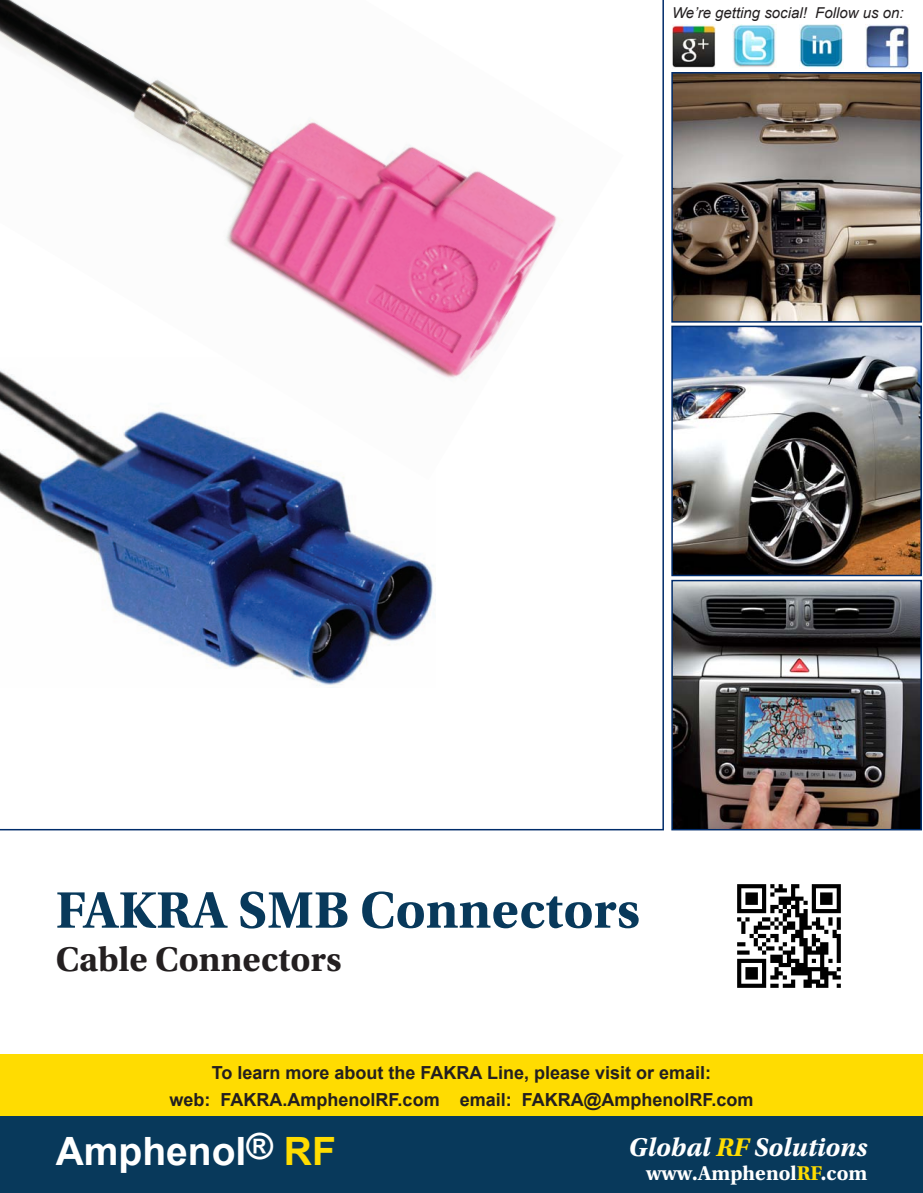
<style>
.page{position:relative;width:923px;height:1193px;background:#fff}
.page>*{position:absolute;margin:0;border:0;box-sizing:border-box;transform-origin:0 0}
.t1{font:700 54px "Utopia Std";color:#08395b}
.t2{font:700 39px "Arial";color:#fff}
.t3{font:700 36px "Utopia Std";color:#231f20}
.t4{font:italic 700 27px "Utopia Std";color:#fff}
.t5{font:700 21px "Utopia Std";color:#fff}
.t6{font:700 18px/27px "Arial";color:#231f20;text-align:center}
.t7{font:italic 15px "Arial";color:#231f20}
.s1{color:#ffdc01}
</style>
<div class="page">
<div style="left:0;top:1113px;width:922px;height:79px;background:#08395b"></div>
<svg style="left:0;top:0;width:664px;height:830px"></svg>
<img style="left:674px;top:75px;width:244px;height:244px">
<div style="left:671px;top:72px;width:250px;height:250px;border:2px solid #002c6b"></div>
<img style="left:674px;top:329px;width:244px;height:244px">
<div style="left:671px;top:326px;width:250px;height:250px;border:2px solid #002c6b"></div>
<img style="left:674px;top:583px;width:244px;height:244px">
<div style="left:671px;top:580px;width:250px;height:250px;border:2px solid #002c6b"></div>
<img style="left:672px;top:25px;width:43px;height:43px">
<img style="left:733px;top:25px;width:43px;height:42px">
<img style="left:865px;top:25px;width:44px;height:43px">
<img style="left:799px;top:25px;width:44px;height:43px">
<div style="left:0;top:1054px;width:922px;height:61px;background:#ffdc01"></div>
<img style="left:0;top:0;width:623px;height:480px">
<img style="left:737px;top:884px;width:104px;height:104px">
<p class="t7" style="left:672px;top:3px;width:233px">We’re getting social! Follow us on:</p>
<h1 class="t1" style="left:56px;top:878px;width:585px">FAKRA SMB Connectors</h1>
<h3 class="t3" style="left:56px;top:938px;width:287px">Cable Connectors</h3>
<p class="t6" style="left:169px;top:1059px;width:585px">To learn more about the FAKRA Line, please visit or email:<br>web: FAKRA.AmphenolRF.com email: FAKRA@AmphenolRF.com</p>
<h2 class="t2" style="left:56px;top:1125px;width:282px">Amphenol<sup>®</sup> <span class="s1">RF</span></h2>
<h3 class="t4" style="left:628px;top:1131px;width:240px">Global <span class="s1">RF</span> Solutions</h3>
<p class="t5" style="left:646px;top:1160px;width:222px">www.Amphenol<span class="s1">RF</span>.com</p>
</div>
